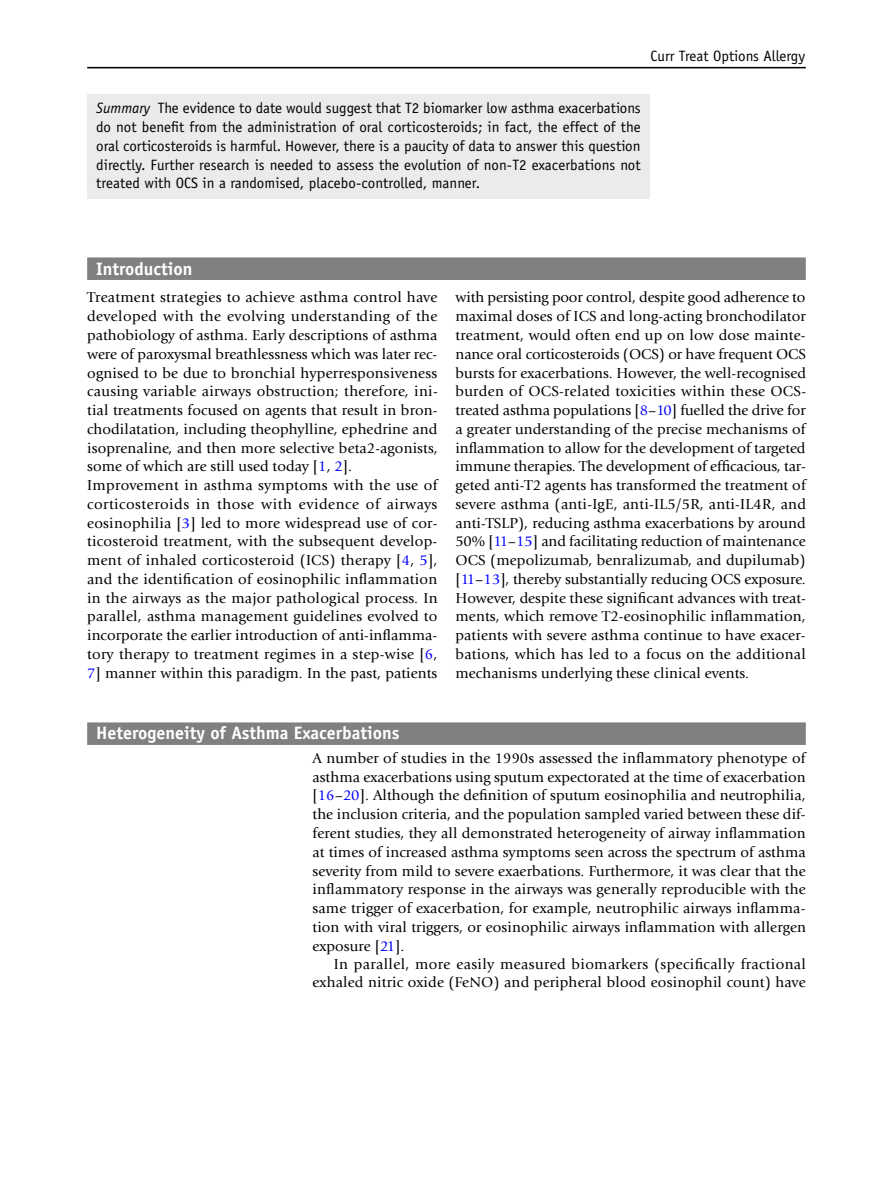
<style>
.page{position:relative;width:893px;height:1187px;background:#fff}
.page>*{position:absolute;margin:0;border:0;box-sizing:border-box;transform-origin:0 0}
.t1{font:700 18px "Officina Sans";color:#fff}
.t2{font:15px/18.8px "Giovanni";letter-spacing:.015em;color:#000;text-align:justify}
.t3{font:15px/18.8px "Officina Sans";letter-spacing:.005em;color:#000;text-align:justify}
.s1{font-style:italic}
.s2{color:#00f}
</style>
<div class="page">
<hr style="left:87px;top:67px;width:719px;height:1px;background:#000">
<div style="left:87px;top:94px;width:563px;height:105px;background:#ebebeb"></div>
<div style="left:87px;top:257px;width:719px;height:23px;background:#808080"></div>
<div style="left:87px;top:722px;width:719px;height:23px;background:#808080"></div>
<p class="t3" style="left:651px;top:46px;width:156px">Curr Treat Options Allergy</p>
<p class="t3" style="left:96px;top:99px;width:546px"><span class="s1">Summary</span> The evidence to date would suggest that T2 biomarker low asthma exacerbations do not benefit from the administration of oral corticosteroids; in fact, the effect of the oral corticosteroids is harmful. However, there is a paucity of data to answer this question directly. Further research is needed to assess the evolution of non-T2 exacerbations not treated with OCS in a randomised, placebo-controlled, manner.</p>
<p class="t1" style="left:96px;top:257px;width:98px">Introduction</p>
<p class="t2" style="left:87px;top:288px;width:352px;text-align:left">Treatment strategies to achieve asthma control have developed with the evolving understanding of the pathobiology of asthma. Early descriptions of asthma were of paroxysmal breathlessness which was later rec&shy;ognised to be due to bronchial hyperresponsiveness causing variable airways obstruction; therefore, ini&shy;tial treatments focused on agents that result in bron&shy;chodilatation, including theophylline, ephedrine and isoprenaline, and then more selective beta2-agonists, some of which are still used today [<span class="s2">1</span>, <span class="s2">2</span>].<br>Improvement in asthma symptoms with the use of corticosteroids in those with evidence of airways eosinophilia [<span class="s2">3</span>] led to more widespread use of cor&shy;ticosteroid treatment, with the subsequent develop&shy;ment of inhaled corticosteroid (ICS) therapy [<span class="s2">4</span>, <span class="s2">5</span>], and the identification of eosinophilic inflammation in the airways as the major pathological process. In parallel, asthma management guidelines evolved to incorporate the earlier introduction of anti-inflamma&shy;tory therapy to treatment regimes in a step-wise [<span class="s2">6</span>, <span class="s2">7</span>] manner within this paradigm. In the past, patients</p>
<p class="t2" style="left:455px;top:288px;width:352px">with persisting poor control, despite good adherence to maximal doses of ICS and long-acting bronchodilator treatment, would often end up on low dose mainte&shy;nance oral corticosteroids (OCS) or have frequent OCS bursts for exacerbations. However, the well-recognised burden of OCS-related toxicities within these OCS&shy;treated asthma populations [<span class="s2">8</span>–<span class="s2">10</span>] fuelled the drive for a greater understanding of the precise mechanisms of inflammation to allow for the development of targeted immune therapies. The development of efficacious, tar&shy;geted anti-T2 agents has transformed the treatment of severe asthma (anti-IgE, anti-IL5/5R, anti-IL4R, and anti-TSLP), reducing asthma exacerbations by around 50% [<span class="s2">11</span>–<span class="s2">15</span>] and facilitating reduction of maintenance OCS (mepolizumab, benralizumab, and dupilumab) [<span class="s2">11</span>–<span class="s2">13</span>], thereby substantially reducing OCS exposure.<br>However, despite these significant advances with treat&shy;ments, which remove T2-eosinophilic inflammation, patients with severe asthma continue to have exacer&shy;bations, which has led to a focus on the additional mechanisms underlying these clinical events.</p>
<p class="t1" style="left:96px;top:721px;width:305px">Heterogeneity of Asthma Exacerbations</p>
<p class="t2" style="left:313px;top:748px;width:495px">A number of studies in the 1990s assessed the inflammatory phenotype of asthma exacerbations using sputum expectorated at the time of exacerbation [<span class="s2">16</span>–<span class="s2">20</span>]. Although the definition of sputum eosinophilia and neutrophilia, the inclusion criteria, and the population sampled varied between these dif&shy;ferent studies, they all demonstrated heterogeneity of airway inflammation at times of increased asthma symptoms seen across the spectrum of asthma severity from mild to severe exaerbations. Furthermore, it was clear that the inflammatory response in the airways was generally reproducible with the same trigger of exacerbation, for example, neutrophilic airways inflamma&shy;tion with viral triggers, or eosinophilic airways inflammation with allergen exposure [<span class="s2">21</span>].</p>
<p class="t2" style="left:313px;top:954px;width:495px;line-height:18px;text-align:right">In parallel, more easily measured biomarkers (specifically fractional exhaled nitric oxide (FeNO) and peripheral blood eosinophil count) have</p>
</div>
